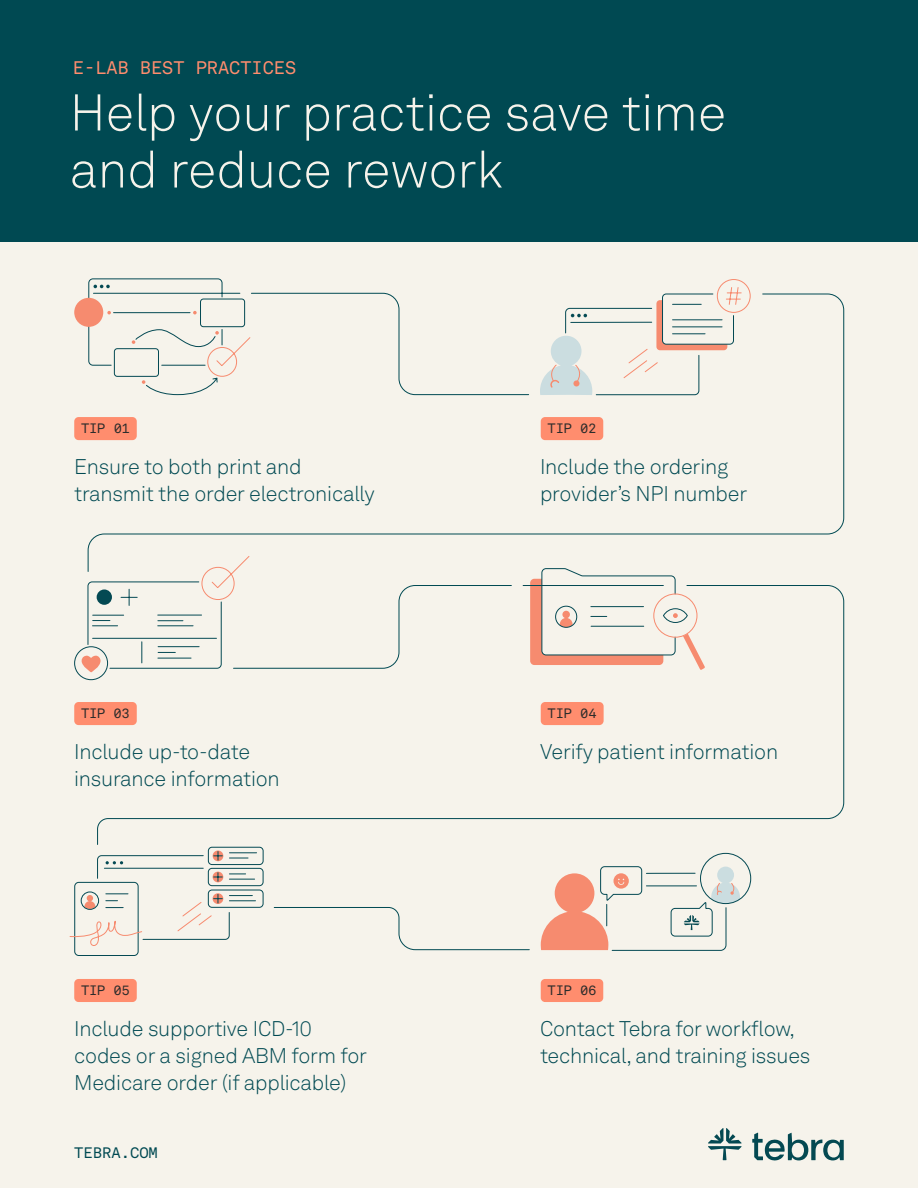
<style>
.page{position:relative;width:918px;height:1188px;background:#fff}
.page>*{position:absolute;margin:0;border:0;box-sizing:border-box;transform-origin:0 0}
.t1{font:300 51px/57px "Akkurat LL";color:#f6f3eb}
.t2{font:300 21px/27px "Akkurat LL";letter-spacing:-.01em;color:#004952}
.t3{font:18px "Akkurat Mono LL";color:#ff8d6e}
.t4{font:15px "Akkurat Mono LL";color:#004952}
.t5{font:13.5px "Akkurat Mono LL";letter-spacing:-.025em;color:#2c2c2b}
</style>
<div class="page">
<div style="left:0;top:237px;width:918px;height:951px;background:#f6f3eb"></div>
<div style="left:0;top:0;width:918px;height:242px;background:#004952"></div>
<div style="left:74px;top:646px;width:34px;height:34px;border:1px solid #044953;border-radius:50%"></div>
<svg style="left:530px;top:572px;width:146px;height:13px"></svg>
<svg style="left:82px;top:572px;width:153px;height:100px"></svg>
<svg style="left:97px;top:585px;width:748px;height:260px"></svg>
<svg style="left:273px;top:907px;width:257px;height:43px"></svg>
<svg style="left:87px;top:293px;width:758px;height:279px"></svg>
<svg style="left:708px;top:1128px;width:34px;height:32px"></svg>
<svg style="left:752px;top:1133px;width:92px;height:27px"></svg>
<div style="left:74px;top:417px;width:63px;height:23px;background:#ff8d6e;border-radius:4px"></div>
<div style="left:74px;top:702px;width:63px;height:23px;background:#ff8d6e;border-radius:4px"></div>
<div style="left:74px;top:979px;width:63px;height:23px;background:#ff8d6e;border-radius:4px"></div>
<div style="left:541px;top:417px;width:62px;height:23px;background:#ff8d6e;border-radius:4px"></div>
<div style="left:541px;top:702px;width:63px;height:23px;background:#ff8d6e;border-radius:4px"></div>
<div style="left:541px;top:979px;width:62px;height:23px;background:#ff8d6e;border-radius:4px"></div>
<div style="left:717px;top:279px;width:34px;height:34px;border:1px solid #f68b6f;border-radius:50%"></div>
<svg style="left:540px;top:287px;width:202px;height:109px"></svg>
<div style="left:700px;top:853px;width:51px;height:51px;border:1px solid #044953;border-radius:50%"></div>
<svg style="left:541px;top:866px;width:199px;height:85px"></svg>
<hr style="left:646px;top:886px;width:51px;height:1px;background:#044953">
<div style="left:208px;top:847px;width:56px;height:18px;border:1px solid #044953;border-radius:4px"></div>
<div style="left:208px;top:868px;width:55px;height:18px;border:1px solid #044953;border-radius:4px"></div>
<div style="left:208px;top:890px;width:55px;height:18px;border:1px solid #044953;border-radius:4px"></div>
<svg style="left:69px;top:852px;width:188px;height:104px"></svg>
<div style="left:74px;top:298px;width:29px;height:29px;background:#f68b6f;border-radius:50%"></div>
<svg style="left:88px;top:278px;width:441px;height:117px"></svg>
<p class="t3" style="left:73px;top:55px;width:225px">E-LAB BEST PRACTICES</p>
<h1 class="t1" style="left:70px;top:83px;width:658px">Help your practice save time and reduce rework</h1>
<p class="t5" style="left:81px;top:419px;width:51px">TIP 01</p>
<p class="t5" style="left:548px;top:419px;width:51px">TIP 02</p>
<p class="t2" style="left:74px;top:452px;width:302px">Ensure to both print and transmit the order electronically</p>
<p class="t2" style="left:540px;top:452px;width:209px">Include the ordering provider’s NPI number</p>
<p class="t5" style="left:81px;top:704px;width:51px">TIP 03</p>
<p class="t5" style="left:548px;top:704px;width:51px">TIP 04</p>
<p class="t2" style="left:74px;top:737px;width:207px">Include up-to-date insurance information</p>
<p class="t2" style="left:540px;top:737px;width:240px">Verify patient information</p>
<p class="t5" style="left:81px;top:981px;width:51px">TIP 05</p>
<p class="t5" style="left:548px;top:981px;width:51px">TIP 06</p>
<p class="t2" style="left:74px;top:1014px;width:294px">Include supportive ICD-10 codes or a signed ABM form for<br>Medicare order (if applicable)</p>
<p class="t2" style="left:540px;top:1014px;width:272px">Contact Tebra for workflow, technical, and training issues</p>
<p class="t4" style="left:74px;top:1142px;width:85px">TEBRA.COM</p>
</div>
